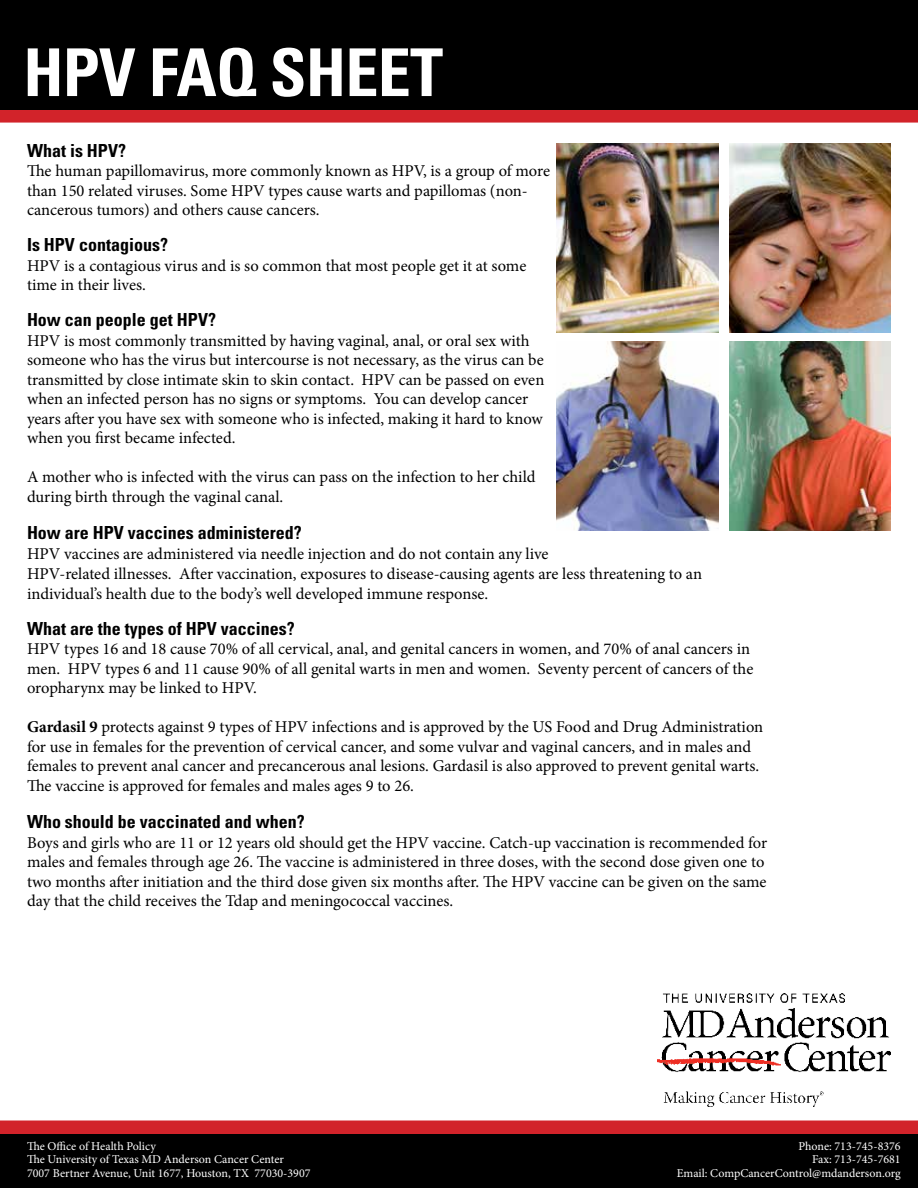
<style>
.page{position:relative;width:918px;height:1188px;background:#fff}
.page>*{position:absolute;margin:0;border:0;box-sizing:border-box;transform-origin:0 0}
.t1{font:700 condensed 66px "Univers LT Std";letter-spacing:-.01em;color:#fff}
.t2{font:700 condensed 18px "Univers LT Std";color:#000}
.t3{font:16.5px/19.5px "Minion Pro";color:#000}
.t4{font:12px/13.5px "Minion Pro";color:#fff}
.s1{font-weight:700}
</style>
<div class="page">
<div style="left:0;top:109px;width:918px;height:14px;background:#d2232a"></div>
<div style="left:0;top:0;width:918px;height:109px;background:#000"></div>
<div style="left:0;top:1120px;width:918px;height:14px;background:#d2232a"></div>
<div style="left:0;top:1134px;width:918px;height:54px;background:#000"></div>
<img style="left:556px;top:341px;width:162px;height:189px">
<img style="left:729px;top:341px;width:162px;height:189px">
<img style="left:729px;top:144px;width:162px;height:189px">
<img style="left:556px;top:144px;width:162px;height:189px">
<img style="left:657px;top:993px;width:233px;height:113px">
<h1 class="t1" style="left:23px;top:32px;width:421px">HPV FAQ SHEET</h1>
<p class="t2" style="left:27px;top:139px;width:100px">What is HPV?</p>
<p class="t3" style="left:27px;top:161px;width:525px">The human papillomavirus, more commonly known as HPV, is a group of more than 150 related viruses. Some HPV types cause warts and papillomas (non&shy;cancerous tumors) and others cause cancers.</p>
<p class="t2" style="left:27px;top:234px;width:142px">Is HPV contagious?</p>
<p class="t3" style="left:27px;top:256px;width:501px">HPV is a contagious virus and is so common that most people get it at some time in their lives.</p>
<p class="t2" style="left:27px;top:309px;width:190px">How can people get HPV?</p>
<p class="t3" style="left:27px;top:331px;width:519px">HPV is most commonly transmitted by having vaginal, anal, or oral sex with someone who has the virus but intercourse is not necessary, as the virus can be transmitted by close intimate skin to skin contact. HPV can be passed on even when an infected person has no signs or symptoms. You can develop cancer years after you have sex with someone who is infected, making it hard to know when you first became infected.</p>
<p class="t3" style="left:27px;top:467px;width:510px">A mother who is infected with the virus can pass on the infection to her child during birth through the vaginal canal.</p>
<p class="t2" style="left:27px;top:522px;width:276px">How are HPV vaccines administered?</p>
<p class="t3" style="left:27px;top:543px;width:677px;line-height:20.1px">HPV vaccines are administered via needle injection and do not contain any live<br>HPV-related illnesses. After vaccination, exposures to disease-causing agents are less threatening to an individual’s health due to the body’s well developed immune response.</p>
<p class="t2" style="left:27px;top:617px;width:269px">What are the types of HPV vaccines?</p>
<p class="t3" style="left:27px;top:639px;width:728px">HPV types 16 and 18 cause 70% of all cervical, anal, and genital cancers in women, and 70% of anal cancers in men. HPV types 6 and 11 cause 90% of all genital warts in men and women. Seventy percent of cancers of the oropharynx may be linked to HPV.</p>
<p class="t3" style="left:27px;top:717px;width:738px"><span class="s1">Gardasil 9</span> protects against 9 types of HPV infections and is approved by the US Food and Drug Administration for use in females for the prevention of cervical cancer, and some vulvar and vaginal cancers, and in males and females to prevent anal cancer and precancerous anal lesions. Gardasil is also approved to prevent genital warts.<br>The vaccine is approved for females and males ages 9 to 26.</p>
<p class="t2" style="left:27px;top:811px;width:279px">Who should be vaccinated and when?</p>
<p class="t3" style="left:27px;top:833px;width:742px">Boys and girls who are 11 or 12 years old should get the HPV vaccine. Catch-up vaccination is recommended for males and females through age 26. The vaccine is administered in three doses, with the second dose given one to two months after initiation and the third dose given six months after. The HPV vaccine can be given on the same day that the child receives the Tdap and meningococcal vaccines.</p>
<p class="t4" style="left:27px;top:1139px;width:285px">The Office of Health Policy<br>The University of Texas MD Anderson Cancer Center<br>7007 Bertner Avenue, Unit 1677, Houston, TX 77030-3907</p>
<p class="t4" style="left:677px;top:1139px;width:225px;text-align:right">Phone: 713-745-8376<br>Fax: 713-745-7681<br>Email: CompCancerControl@mdanderson.org</p>
</div>
